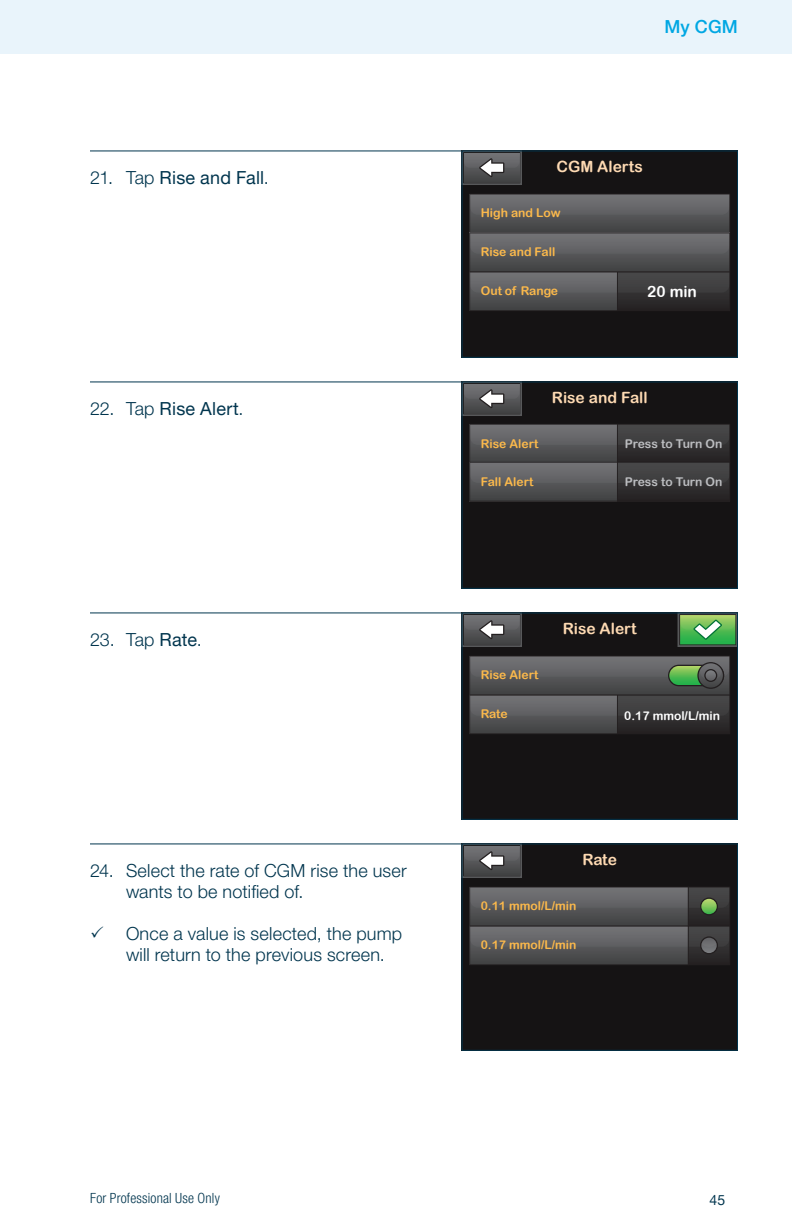
<style>
.page{position:relative;width:792px;height:1224px;background:#fff}
.page>*{position:absolute;margin:0;border:0;box-sizing:border-box;transform-origin:0 0}
.t1{font:300 18px/21px "Helvetica Neue LT Pro";letter-spacing:.01em;color:#01354e}
.t2{font:18px "Helvetica Neue LT Pro";letter-spacing:.01em;color:#01354e}
.t3{font:500 18px "Helvetica Neue LT Pro";color:#00a7e3}
.t4{font:15.6px "Arial Rounded MT Bold";color:#fedab3}
.t5{font:15.6px "Arial Rounded MT Bold";color:#fff}
.t6{font:300 condensed 14px "Helvetica Neue LT Pro";letter-spacing:.015em;color:#01354e}
.t7{font:14px "Helvetica Neue LT Pro";color:#01354e}
.t8{font:12px "Arial Rounded MT Bold";color:#fcb94b}
.t9{font:12px "Arial Rounded MT Bold";color:#bcbdc0}
.t10{font:12px "Arial Rounded MT Bold";color:#fff}
.s1{font-weight:300}
.s2{font-weight:400}
</style>
<div class="page">
<div style="left:0;top:0;width:792px;height:54px;background:#e9f4fb"></div>
<hr style="left:90px;top:150px;width:648px;height:1px;background:#01354e">
<hr style="left:90px;top:381px;width:648px;height:1px;background:#01354e">
<hr style="left:90px;top:612px;width:648px;height:1px;background:#01354e">
<hr style="left:90px;top:843px;width:648px;height:1px;background:#01354e">
<div style="left:462px;top:150px;width:276px;height:208px;background:#151314"></div>
<svg style="left:464px;top:152px;width:58px;height:33px;background:#646466"></svg>
<svg style="left:469px;top:194px;width:261px;height:117px;background:#545456"></svg>
<div style="left:462px;top:150px;width:276px;height:208px;border:1px solid #01354e"></div>
<div style="left:462px;top:381px;width:276px;height:208px;background:#151314"></div>
<svg style="left:469px;top:424px;width:261px;height:78px;background:#4a494b"></svg>
<svg style="left:464px;top:383px;width:58px;height:33px;background:#646466"></svg>
<div style="left:462px;top:381px;width:276px;height:208px;border:1px solid #01354e"></div>
<div style="left:462px;top:612px;width:276px;height:208px;background:#151314"></div>
<svg style="left:678px;top:614px;width:58px;height:33px;background:#65ad61"></svg>
<svg style="left:469px;top:656px;width:261px;height:78px;background:#515352"></svg>
<svg style="left:464px;top:614px;width:58px;height:33px;background:#646466"></svg>
<div style="left:462px;top:612px;width:276px;height:208px;border:1px solid #01354e"></div>
<div style="left:462px;top:843px;width:276px;height:208px;background:#151314"></div>
<svg style="left:464px;top:845px;width:58px;height:33px;background:#646466"></svg>
<svg style="left:469px;top:887px;width:261px;height:78px;background:#545556"></svg>
<div style="left:462px;top:843px;width:276px;height:208px;border:1px solid #01354e"></div>
<p class="t2" style="left:90px;top:166px;width:180px"><span class="s1">21. Tap</span> Rise and Fall<span class="s1">.</span></p>
<p class="t2" style="left:90px;top:397px;width:155px"><span class="s1">22. Tap</span> Rise Alert<span class="s1">.</span></p>
<p class="t1" style="left:90px;top:629px;width:113px">23. Tap <span class="s2">Rate</span>.</p>
<p class="t1" style="left:126px;top:860px;width:282px;text-indent:-36px">24. Select the rate of CGM rise the user wants to be notified of.</p>
<p class="t1" style="left:126px;top:923px;width:278px;text-indent:-36px">✓ Once a value is selected, the pump will return to the previous screen.</p>
<p class="t3" style="left:664px;top:16px;width:75px">My CGM</p>
<p class="t4" style="left:557px;top:157px;width:88px">CGM Alerts</p>
<p class="t8" style="left:481px;top:206px;width:81px">High and Low</p>
<p class="t8" style="left:481px;top:245px;width:76px">Rise and Fall</p>
<p class="t8" style="left:481px;top:284px;width:79px">Out of Range</p>
<p class="t5" style="left:647px;top:282px;width:51px">20 min</p>
<p class="t4" style="left:552px;top:388px;width:97px">Rise and Fall</p>
<p class="t8" style="left:481px;top:436px;width:59px">Rise Alert</p>
<p class="t9" style="left:625px;top:436px;width:99px">Press to Turn On</p>
<p class="t8" style="left:481px;top:474px;width:54px">Fall Alert</p>
<p class="t9" style="left:625px;top:474px;width:99px">Press to Turn On</p>
<p class="t8" style="left:481px;top:668px;width:59px">Rise Alert</p>
<p class="t4" style="left:563px;top:619px;width:76px">Rise Alert</p>
<p class="t8" style="left:481px;top:707px;width:28px">Rate</p>
<p class="t10" style="left:624px;top:709px;width:97px">0.17 mmol/L/min</p>
<p class="t4" style="left:582px;top:850px;width:36px">Rate</p>
<p class="t8" style="left:481px;top:899px;width:97px">0.11 mmol/L/min</p>
<p class="t8" style="left:481px;top:938px;width:97px">0.17 mmol/L/min</p>
<p class="t6" style="left:90px;top:1190px;width:131px">For Professional Use Only</p>
<p class="t7" style="left:710px;top:1192px;width:17px">45</p>
</div>
